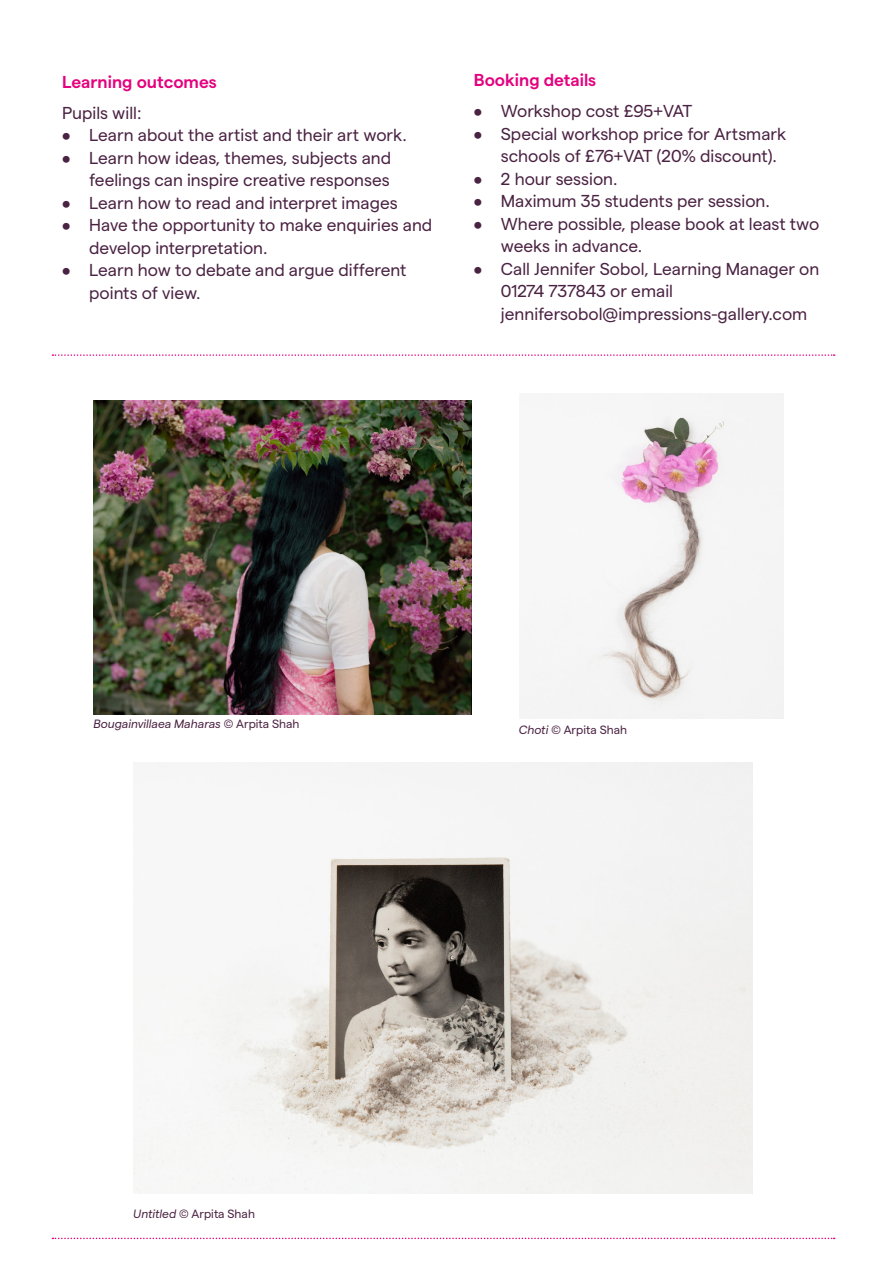
<style>
.page{position:relative;width:893px;height:1263px;background:#fff}
.page>*{position:absolute;margin:0;border:0;box-sizing:border-box;transform-origin:0 0}
.t1{font:17.25px/22.5px "Matter";color:#4a2242}
.t2{font:600 17.25px "Matter";color:#e4027e}
.t3{font:12px "Matter";color:#4a2242}
.t4{font:italic 12px "Matter";color:#4a2242}
.s1{font-style:normal}
.s2{font-style:italic}
</style>
<div class="page">
<img style="left:94px;top:401px;width:378px;height:313px">
<img style="left:520px;top:393px;width:263px;height:326px">
<svg style="left:52px;top:354px;width:783px;height:2px"></svg>
<svg style="left:52px;top:1237px;width:783px;height:2px"></svg>
<img style="left:133px;top:762px;width:620px;height:432px">
<p class="t2" style="left:62px;top:69px;width:156px">Learning outcomes</p>
<p class="t1" style="left:62px;top:100px;width:81px">Pupils will:</p>
<p class="t1" style="left:62px;top:122px;width:346px">• Learn about the artist and their art work.</p>
<p class="t1" style="left:62px;top:145px;width:330px;text-align:right">• Learn how ideas, themes, subjects and feelings can inspire creative responses</p>
<p class="t1" style="left:62px;top:190px;width:337px">• Learn how to read and interpret images</p>
<p class="t1" style="left:89px;top:212px;width:345px;text-indent:-27px">• Have the opportunity to make enquiries and develop interpretation.</p>
<p class="t1" style="left:89px;top:257px;width:319px;text-indent:-27px">• Learn how to debate and argue different points of view.</p>
<p class="t2" style="left:474px;top:67px;width:124px">Booking details</p>
<p class="t1" style="left:474px;top:98px;width:220px">• Workshop cost £95+VAT</p>
<p class="t1" style="left:501px;top:121px;width:287px;text-indent:-27px">• Special workshop price for Artsmark schools of £76+VAT (20% discount).</p>
<p class="t1" style="left:474px;top:166px;width:145px">• 2 hour session.</p>
<p class="t1" style="left:474px;top:188px;width:298px">• Maximum 35 students per session.</p>
<p class="t1" style="left:501px;top:211px;width:320px;text-indent:-27px">• Where possible, please book at least two weeks in advance.</p>
<p class="t1" style="left:501px;top:256px;width:320px;text-indent:-27px">• Call Jennifer Sobol, Learning Manager on<br>01274 737843 or email jennifersobol@impressions-gallery.com</p>
<p class="t4" style="left:94px;top:715px;width:208px">Bougainvillaea Maharas <span class="s1">© Arpita Shah</span></p>
<p class="t3" style="left:519px;top:721px;width:110px"><span class="s2">Choti ©</span> Arpita Shah</p>
<p class="t3" style="left:133px;top:1205px;width:123px"><span class="s2">Untitled</span> © Arpita Shah</p>
</div>
